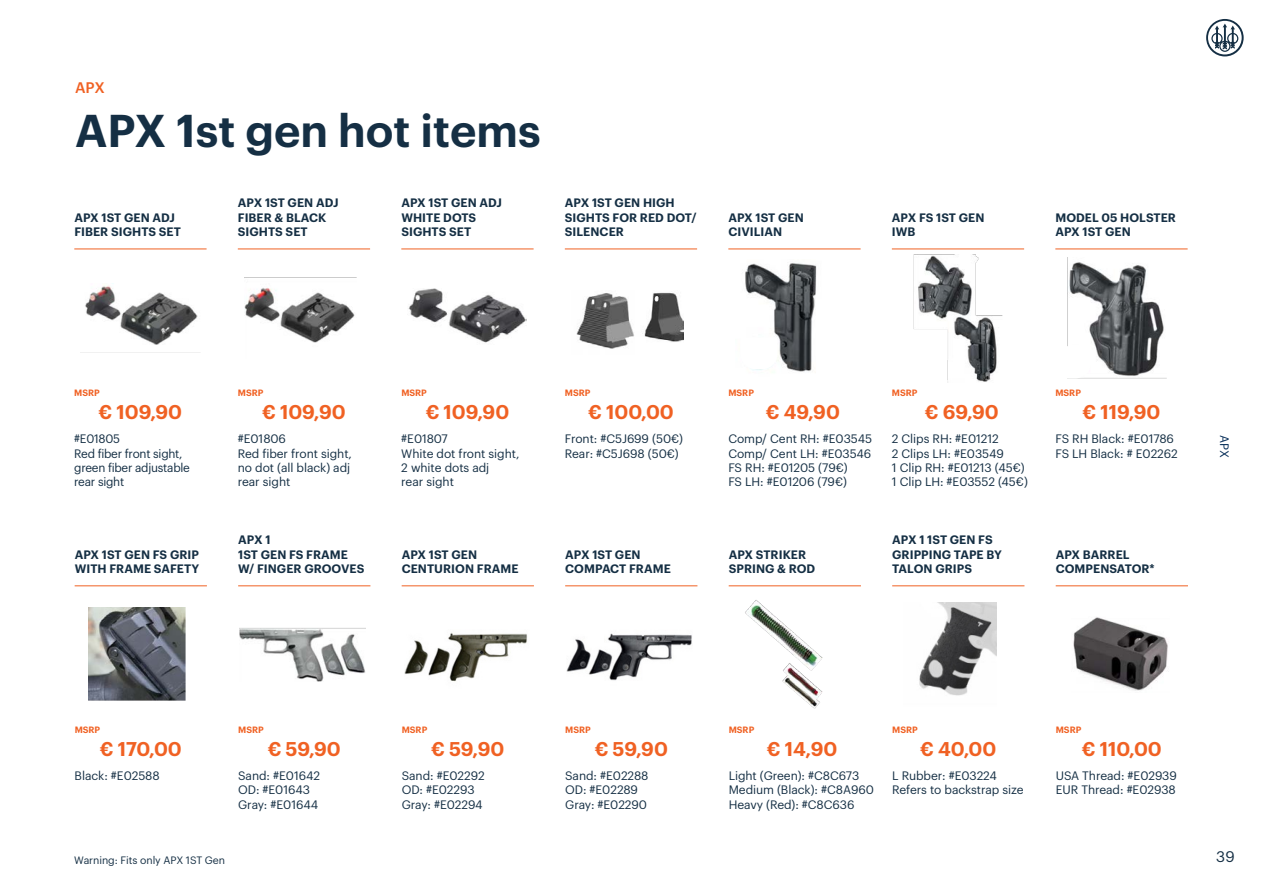
<style>
.page{position:relative;width:1263px;height:893px;background:#fff}
.page>*{position:absolute;margin:0;border:0;box-sizing:border-box;transform-origin:0 0}
.Chapter_opening{font:600 45px "Graphik";color:#152f44}
.t1{font:600 19.5px "Graphik";color:#f06123}
.Chapter_opening-2{font:500 15px "Graphik";color:#f06123}
.t2{font:15px "Graphik";color:#152f44}
.t3{font:12px/14.4px "Graphik";letter-spacing:-.005em;color:#152f44}
.t4{font:600 12px/14.4px "Graphik";letter-spacing:.005em;color:#152f44}
.t5{font:12px "Graphik";color:#002954}
.t6{font:10.5px "Graphik";letter-spacing:-.005em;color:#152f44}
.t7{font:600 9px "Graphik";color:#f06123}
</style>
<div class="page">
<svg style="left:1206px;top:19px;width:37px;height:37px"></svg>
<img style="left:89px;top:608px;width:97px;height:93px">
<img style="left:239px;top:628px;width:126px;height:53px">
<img style="left:404px;top:633px;width:123px;height:49px">
<img style="left:567px;top:633px;width:125px;height:48px">
<img style="left:745px;top:600px;width:78px;height:109px">
<img style="left:1073px;top:617px;width:95px;height:74px">
<img style="left:919px;top:602px;width:77px;height:94px">
<hr style="left:75px;top:585px;width:132px;height:1px;background:#f06123">
<hr style="left:238px;top:585px;width:132px;height:1px;background:#f06123">
<hr style="left:402px;top:585px;width:132px;height:1px;background:#f06123">
<hr style="left:565px;top:585px;width:132px;height:1px;background:#f06123">
<hr style="left:729px;top:585px;width:132px;height:1px;background:#f06123">
<hr style="left:892px;top:585px;width:132px;height:1px;background:#f06123">
<hr style="left:1056px;top:585px;width:132px;height:1px;background:#f06123">
<img style="left:81px;top:285px;width:119px;height:68px">
<img style="left:244px;top:288px;width:111px;height:55px">
<img style="left:408px;top:288px;width:119px;height:55px">
<img style="left:576px;top:292px;width:108px;height:57px">
<img style="left:745px;top:263px;width:72px;height:109px">
<svg style="left:745px;top:337px;width:32px;height:32px"></svg>
<img style="left:913px;top:254px;width:90px;height:128px">
<img style="left:1068px;top:262px;width:99px;height:117px">
<svg style="left:1068px;top:346px;width:23px;height:32px"></svg>
<hr style="left:74px;top:249px;width:133px;height:1px;background:#f06123">
<hr style="left:238px;top:249px;width:132px;height:1px;background:#f06123">
<hr style="left:401px;top:249px;width:133px;height:1px;background:#f06123">
<hr style="left:565px;top:249px;width:132px;height:1px;background:#f06123">
<hr style="left:728px;top:249px;width:133px;height:1px;background:#f06123">
<hr style="left:892px;top:249px;width:132px;height:1px;background:#f06123">
<hr style="left:1055px;top:249px;width:132px;height:1px;background:#f06123">
<p class="Chapter_opening-2" style="left:75px;top:76px;width:31px">APX</p>
<p class="Chapter_opening" style="left:75px;top:96px;width:467px">APX 1st gen hot items</p>
<p class="t4" style="left:74px;top:209px;width:102px">APX 1ST GEN ADJ</p>
<p class="t4" style="left:74px;top:224px;width:108px">FIBER SIGHTS SET</p>
<p class="t4" style="left:238px;top:195px;width:102px">APX 1ST GEN ADJ<br>FIBER &amp; BLACK<br>SIGHTS SET</p>
<p class="t4" style="left:401px;top:195px;width:102px">APX 1ST GEN ADJ<br>WHITE DOTS</p>
<p class="t4" style="left:401px;top:224px;width:71px">SIGHTS SET</p>
<p class="t4" style="left:565px;top:195px;width:133px">APX 1ST GEN HIGH<br>SIGHTS FOR RED DOT/<br>SILENCER</p>
<p class="t4" style="left:728px;top:209px;width:77px">APX 1ST GEN</p>
<p class="t4" style="left:728px;top:224px;width:55px">CIVILIAN</p>
<p class="t4" style="left:892px;top:209px;width:94px">APX FS 1ST GEN</p>
<p class="t4" style="left:892px;top:224px;width:25px">IWB</p>
<p class="t4" style="left:1055px;top:209px;width:122px">MODEL 05 HOLSTER</p>
<p class="t4" style="left:1055px;top:224px;width:77px">APX 1ST GEN</p>
<p class="t7" style="left:74px;top:386px;width:27px">MSRP</p>
<p class="t1" style="left:99px;top:397px;width:85px">€ 109,90</p>
<p class="t3" style="left:74px;top:431px;width:47px">#E01805</p>
<p class="t3" style="left:74px;top:445px;width:117px">Red fiber front sight, green fiber adjustable rear sight</p>
<p class="t4" style="left:75px;top:546px;width:126px">APX 1ST GEN FS GRIP</p>
<p class="t4" style="left:75px;top:561px;width:126px">WITH FRAME SAFETY</p>
<p class="t7" style="left:238px;top:386px;width:27px">MSRP</p>
<p class="t1" style="left:262px;top:397px;width:85px">€ 109,90</p>
<p class="t3" style="left:238px;top:431px;width:50px">#E01806</p>
<p class="t3" style="left:238px;top:445px;width:116px">Red fiber front sight,</p>
<p class="t3" style="left:238px;top:459px;width:114px">no dot (all black) adj rear sight</p>
<p class="t4" style="left:238px;top:532px;width:34px">APX 1</p>
<p class="t4" style="left:238px;top:546px;width:111px">1ST GEN FS FRAME</p>
<p class="t4" style="left:238px;top:561px;width:128px">W/ FINGER GROOVES</p>
<p class="t7" style="left:401px;top:386px;width:27px">MSRP</p>
<p class="t1" style="left:426px;top:397px;width:85px">€ 109,90</p>
<p class="t3" style="left:401px;top:431px;width:48px">#E01807</p>
<p class="t3" style="left:401px;top:445px;width:120px">White dot front sight,<br>2 white dots adj<br>rear sight</p>
<p class="t7" style="left:565px;top:386px;width:27px">MSRP</p>
<p class="t1" style="left:588px;top:397px;width:87px">€ 100,00</p>
<p class="t3" style="left:565px;top:431px;width:120px">Front: #C5J699 (50€)</p>
<p class="t3" style="left:565px;top:445px;width:115px">Rear: #C5J698 (50€)</p>
<p class="t7" style="left:728px;top:386px;width:27px">MSRP</p>
<p class="t1" style="left:766px;top:397px;width:76px">€ 49,90</p>
<p class="t3" style="left:728px;top:431px;width:145px">Comp/ Cent RH: #E03545</p>
<p class="t3" style="left:728px;top:445px;width:144px">Comp/ Cent LH: #E03546</p>
<p class="t3" style="left:728px;top:459px;width:121px">FS RH: #E01205 (79€)</p>
<p class="t3" style="left:728px;top:474px;width:120px">FS LH: #E01206 (79€)</p>
<p class="t4" style="left:402px;top:546px;width:118px">APX 1ST GEN<br>CENTURION FRAME</p>
<p class="t4" style="left:565px;top:546px;width:107px">APX 1ST GEN<br>COMPACT FRAME</p>
<p class="t4" style="left:729px;top:546px;width:79px">APX STRIKER</p>
<p class="t4" style="left:729px;top:561px;width:88px">SPRING &amp; ROD</p>
<p class="t7" style="left:892px;top:386px;width:27px">MSRP</p>
<p class="t1" style="left:925px;top:397px;width:75px">€ 69,90</p>
<p class="t3" style="left:892px;top:431px;width:108px">2 Clips RH: #E01212</p>
<p class="t3" style="left:892px;top:445px;width:113px">2 Clips LH: #E03549</p>
<p class="t3" style="left:892px;top:459px;width:134px">1 Clip RH: #E01213 (45€)</p>
<p class="t3" style="left:892px;top:474px;width:137px">1 Clip LH: #E03552 (45€)</p>
<p class="t4" style="left:892px;top:532px;width:102px">APX 1 1ST GEN FS</p>
<p class="t4" style="left:892px;top:546px;width:111px">GRIPPING TAPE BY</p>
<p class="t4" style="left:892px;top:561px;width:81px">TALON GRIPS</p>
<p class="t7" style="left:1055px;top:386px;width:27px">MSRP</p>
<p class="t1" style="left:1082px;top:397px;width:79px">€ 119,90</p>
<p class="t3" style="left:1055px;top:431px;width:120px">FS RH Black: #E01786</p>
<p class="t3" style="left:1055px;top:445px;width:124px">FS LH Black: # E02262</p>
<p class="t4" style="left:1056px;top:546px;width:75px">APX BARREL</p>
<p class="t4" style="left:1056px;top:561px;width:100px">COMPENSATOR*</p>
<p class="t5" style="left:1233px;top:435px;width:24px;rotate:90deg">APX</p>
<p class="t7" style="left:75px;top:722px;width:27px">MSRP</p>
<p class="t7" style="left:238px;top:722px;width:27px">MSRP</p>
<p class="t7" style="left:402px;top:722px;width:27px">MSRP</p>
<p class="t7" style="left:565px;top:722px;width:27px">MSRP</p>
<p class="t7" style="left:729px;top:722px;width:27px">MSRP</p>
<p class="t7" style="left:892px;top:722px;width:27px">MSRP</p>
<p class="t7" style="left:1056px;top:722px;width:27px">MSRP</p>
<p class="t1" style="left:100px;top:734px;width:84px">€ 170,00</p>
<p class="t3" style="left:75px;top:767px;width:86px">Black: #E02588</p>
<p class="t1" style="left:268px;top:734px;width:75px">€ 59,90</p>
<p class="t3" style="left:238px;top:767px;width:83px">Sand: #E01642</p>
<p class="t3" style="left:238px;top:782px;width:73px">OD: #E01643</p>
<p class="t3" style="left:238px;top:796px;width:81px">Gray: #E01644</p>
<p class="t1" style="left:431px;top:734px;width:75px">€ 59,90</p>
<p class="t3" style="left:402px;top:767px;width:85px">Sand: #E02292</p>
<p class="t3" style="left:402px;top:782px;width:74px">OD: #E02293</p>
<p class="t3" style="left:402px;top:796px;width:82px">Gray: #E02294</p>
<p class="t1" style="left:595px;top:734px;width:75px">€ 59,90</p>
<p class="t3" style="left:565px;top:767px;width:85px">Sand: #E02288</p>
<p class="t3" style="left:565px;top:782px;width:74px">OD: #E02289</p>
<p class="t3" style="left:565px;top:796px;width:83px">Gray: #E02290</p>
<p class="t1" style="left:767px;top:734px;width:72px">€ 14,90</p>
<p class="t3" style="left:729px;top:767px;width:132px">Light (Green): #C8C673</p>
<p class="t3" style="left:729px;top:782px;width:147px">Medium (Black): #C8A960</p>
<p class="t3" style="left:729px;top:796px;width:127px">Heavy (Red): #C8C636</p>
<p class="t1" style="left:920px;top:734px;width:78px">€ 40,00</p>
<p class="t3" style="left:892px;top:767px;width:106px">L Rubber: #E03224</p>
<p class="t3" style="left:892px;top:782px;width:133px">Refers to backstrap size</p>
<p class="t1" style="left:1082px;top:734px;width:82px">€ 110,00</p>
<p class="t3" style="left:1056px;top:767px;width:123px">USA Thread: #E02939</p>
<p class="t3" style="left:1056px;top:782px;width:122px">EUR Thread: #E02938</p>
<p class="t6" style="left:74px;top:852px;width:152px">Warning: Fits only APX 1ST Gen</p>
<p class="t2" style="left:1216px;top:845px;width:20px">39</p>
</div>
